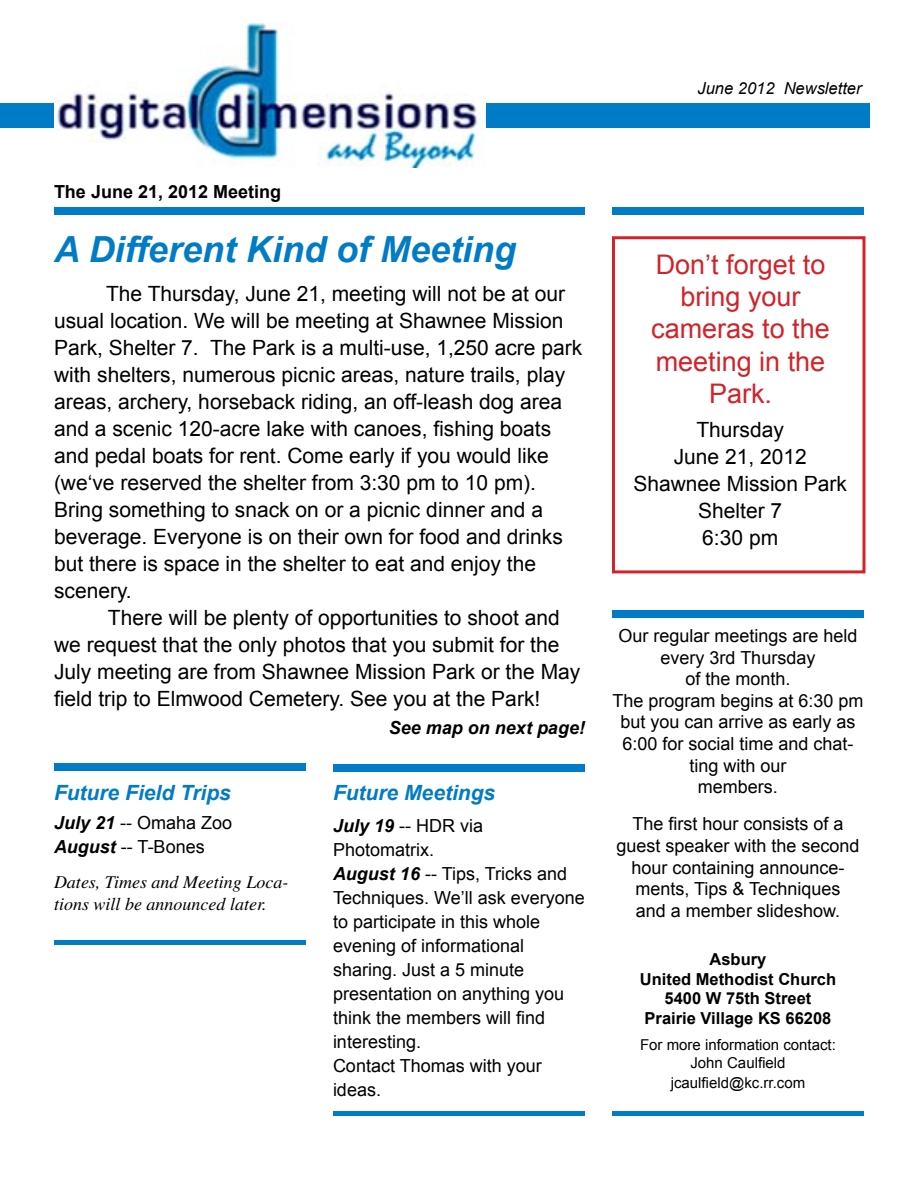
<style>
.page{position:relative;width:918px;height:1188px;background:#fff}
.page>*{position:absolute;margin:0;border:0;box-sizing:border-box;transform-origin:0 0}
.t1{font:italic 700 36px "Arial";color:#007bc5}
.t2{font:27px/32.4px "Arial";color:#d2232a;text-align:center}
.t3{font:21px/27px "Arial";color:#000}
.t4{font:italic 700 21px "Arial";color:#007bc5}
.t5{font:18px/24px "Arial";color:#000;text-align:center}
.t6{font:italic 18px/21.6px "Times";color:#000}
.t7{font:700 18px "Arial";color:#000}
.t8{font:italic 700 18px "Arial";color:#000}
.t9{font:700 16.5px/19.8px "Arial";color:#000;text-align:center}
.t10{font:italic 16.5px "Arial";color:#000}
.t11{font:15px/18px "Arial";color:#000;text-align:center}
.s1{font-weight:700;font-style:italic}
</style>
<div class="page">
<div style="left:0;top:104px;width:869px;height:24px;background:#007bc5"></div>
<img style="left:54px;top:22px;width:432px;height:146px">
<div style="left:612px;top:1111px;width:252px;height:5px;background:#007bc5"></div>
<div style="left:54px;top:207px;width:531px;height:8px;background:#007bc5"></div>
<div style="left:612px;top:207px;width:252px;height:8px;background:#007bc5"></div>
<div style="left:612px;top:610px;width:252px;height:8px;background:#007bc5"></div>
<div style="left:612px;top:236px;width:254px;height:337px;border:3px solid #d2232a"></div>
<div style="left:54px;top:763px;width:252px;height:8px;background:#007bc5"></div>
<div style="left:333px;top:764px;width:252px;height:8px;background:#007bc5"></div>
<div style="left:333px;top:1111px;width:252px;height:5px;background:#007bc5"></div>
<div style="left:54px;top:940px;width:252px;height:5px;background:#007bc5"></div>
<p class="t10" style="left:698px;top:79px;width:166px">June 2012 Newsletter</p>
<p class="t7" style="left:54px;top:182px;width:229px">The June 21, 2012 Meeting</p>
<h1 class="t1" style="left:54px;top:229px;width:464px">A Different Kind of Meeting</h1>
<p class="t3" style="left:54px;top:280px;width:530px;text-indent:52px">The Thursday, June 21, meeting will not be at our usual location. We will be meeting at Shawnee Mission Park, Shelter 7. The Park is a multi-use, 1,250 acre park with shelters, numerous picnic areas, nature trails, play areas, archery, horseback riding, an off-leash dog area and a scenic 120-acre lake with canoes, fishing boats and pedal boats for rent. Come early if you would like (we‘ve reserved the shelter from 3:30 pm to 10 pm).<br>Bring something to snack on or a picnic dinner and a beverage. Everyone is on their own for food and drinks but there is space in the shelter to eat and enjoy the scenery.</p>
<p class="t3" style="left:54px;top:604px;width:528px;text-indent:54px">There will be plenty of opportunities to shoot and we request that the only photos that you submit for the July meeting are from Shawnee Mission Park or the May field trip to Elmwood Cemetery. See you at the Park!</p>
<p class="t4" style="left:54px;top:780px;width:178px">Future Field Trips</p>
<p class="t5" style="left:54px;top:810px;width:180px;text-align:left"><span class="s1">July 21</span> -- Omaha Zoo<br><span class="s1">August</span> -- T-Bones</p>
<p class="t6" style="left:54px;top:872px;width:236px">Dates, Times and Meeting Loca&shy;tions will be announced later.</p>
<p class="t8" style="left:389px;top:718px;width:198px">See map on next page!</p>
<p class="t4" style="left:333px;top:780px;width:164px">Future Meetings</p>
<p class="t5" style="left:333px;top:814px;width:253px;text-align:left"><span class="s1">July 19</span> -- HDR via<br>Photomatrix.<br><span class="s1">August 16</span> -- Tips, Tricks and<br>Techniques. We’ll ask everyone to participate in this whole evening of informational sharing. Just a 5 minute presentation on anything you think the members will find interesting.<br>Contact Thomas with your ideas.</p>
<p class="t2" style="left:651px;top:248px;width:180px">Don’t forget to bring your cameras to the meeting in the<br>Park.</p>
<p class="t3" style="left:633px;top:416px;width:215px;text-align:center">Thursday<br>June 21, 2012<br>Shawnee Mission Park<br>Shelter 7<br>6:30 pm</p>
<p class="t5" style="left:612px;top:625px;width:253px;line-height:21.6px">Our regular meetings are held every 3rd Thursday<br>of the month.<br>The program begins at 6:30 pm but you can arrive as early as<br>6:00 for social time and chat&shy;ting with our<br>members.</p>
<p class="t5" style="left:616px;top:813px;width:245px;line-height:21.6px">The first hour consists of a guest speaker with the second hour containing announce&shy;ments, Tips &amp; Techniques<br>and a member slideshow.</p>
<p class="t9" style="left:640px;top:949px;width:198px">Asbury<br>United Methodist Church<br>5400 W 75th Street<br>Prairie Village KS 66208</p>
<p class="t11" style="left:640px;top:1036px;width:197px">For more information contact:<br>John Caulfield</p>
<p class="t11" style="left:671px;top:1074px;width:136px">jcaulfield@kc.rr.com</p>
</div>
